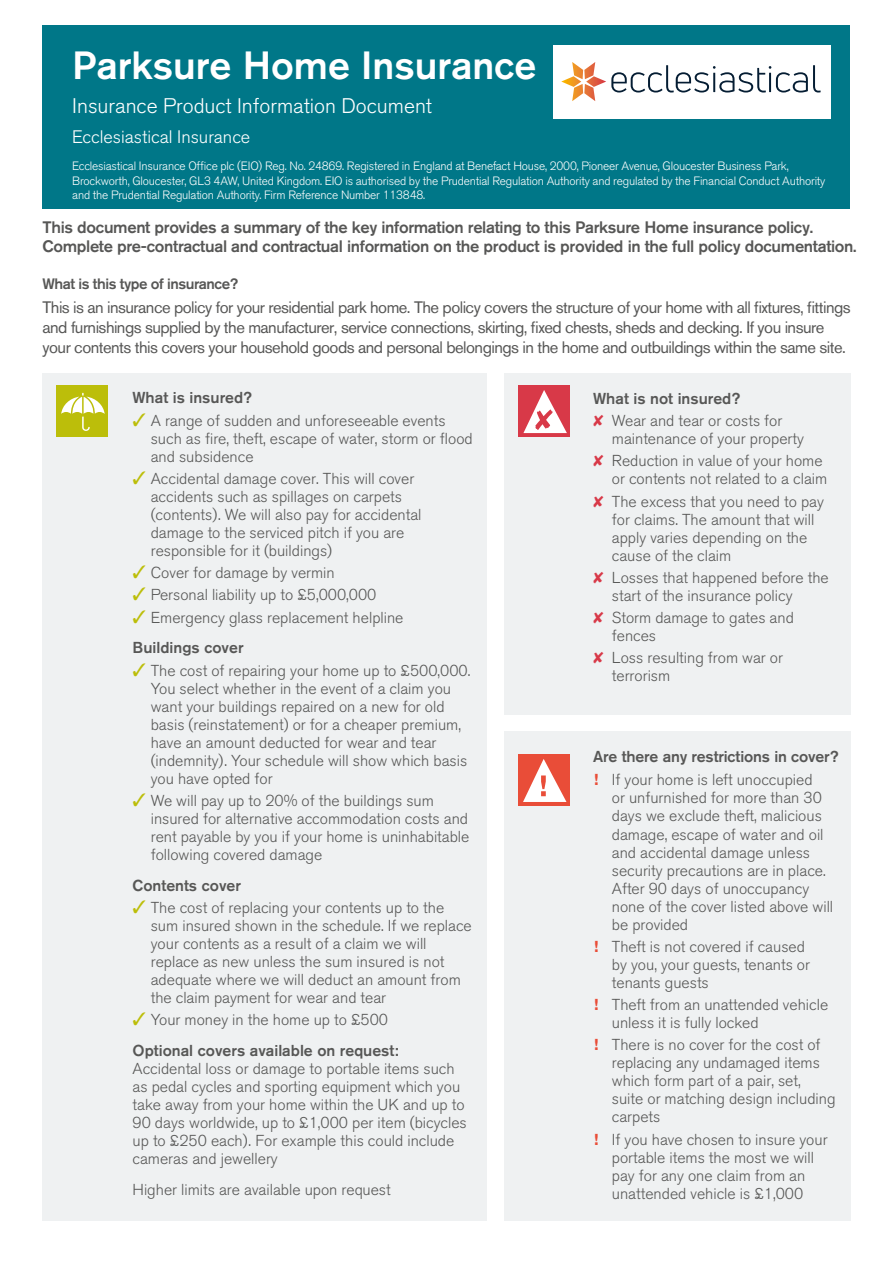
<style>
.page{position:relative;width:893px;height:1263px;background:#fff}
.page>*{position:absolute;margin:0;border:0;box-sizing:border-box;transform-origin:0 0}
.t1{font:500 39px "Akzidenz Grotesk BQ";color:#fff}
.t2{font:300 21px "Akzidenz Grotesk BQ";color:#fff}
.t3{font:300 18px "Akzidenz Grotesk BQ";color:#fff}
.t4{font:16.5px/19.8px "Akzidenz Grotesk BQ";letter-spacing:-.03em;color:#575756}
.t5{font:500 16.5px/19.8px "Akzidenz Grotesk BQ";letter-spacing:-.02em;color:#575756}
.t6{font:300 15.75px/18px "Akzidenz Grotesk BQ";color:#575756}
.t7{font:500 15.75px/23.1px "Akzidenz Grotesk BQ";color:#575756}
.t8{font:500 15px "Akzidenz Grotesk BQ";letter-spacing:-.03em;color:#575756}
.t9{font:300 12px/14.4px "Akzidenz Grotesk BQ";letter-spacing:-.015em;color:#fff}
.s1{color:#bcbe0a}
.s2{font-weight:500}
.s3{font-weight:300}
.s4{font-weight:700;color:#e94d38}
</style>
<div class="page">
<div style="left:43px;top:26px;width:807px;height:183px;background:#078"></div>
<div style="left:43px;top:373px;width:444px;height:847px;background:#eff1f2"></div>
<div style="left:504px;top:373px;width:346px;height:341px;background:#eff1f2"></div>
<div style="left:57px;top:386px;width:51px;height:51px;background:#bcbe0a"></div>
<div style="left:504px;top:730px;width:346px;height:490px;background:#eff1f2"></div>
<div style="left:519px;top:386px;width:51px;height:51px;background:#d83948"></div>
<div style="left:519px;top:755px;width:51px;height:51px;background:#e94d38"></div>
<svg style="left:523px;top:390px;width:44px;height:43px"></svg>
<svg style="left:523px;top:759px;width:43px;height:43px"></svg>
<svg style="left:61px;top:393px;width:44px;height:38px"></svg>
<div style="left:554px;top:45px;width:277px;height:74px;background:#fff"></div>
<svg style="left:561px;top:62px;width:260px;height:39px"></svg>
<h1 class="t1" style="left:72px;top:42px;width:466px">Parksure Home Insurance</h1>
<h2 class="t2" style="left:72px;top:94px;width:361px">Insurance Product Information Document</h2>
<p class="t3" style="left:72px;top:127px;width:180px">Ecclesiastical Insurance</p>
<p class="t9" style="left:72px;top:159px;width:755px">Ecclesiastical Insurance Office plc (EIO) Reg. No. 24869. Registered in England at Benefact House, 2000, Pioneer Avenue, Gloucester Business Park,<br>Brockworth, Gloucester, GL3 4AW, United Kingdom. EIO is authorised by the Prudential Regulation Authority and regulated by the Financial Conduct Authority and the Prudential Regulation Authority. Firm Reference Number 113848.</p>
<p class="t5" style="left:43px;top:217px;width:816px">This document provides a summary of the key information relating to this Parksure Home insurance policy.<br>Complete pre-contractual and contractual information on the product is provided in the full policy documentation.</p>
<p class="t8" style="left:43px;top:275px;width:197px">What is this type of insurance?</p>
<p class="t4" style="left:43px;top:298px;width:810px">This is an insurance policy for your residential park home. The policy covers the structure of your home with all fixtures, fittings and furnishings supplied by the manufacturer, service connections, skirting, fixed chests, sheds and decking. If you insure your contents this covers your household goods and personal belongings in the home and outbuildings within the same site.</p>
<p class="t7" style="left:593px;top:386px;width:149px">What is not insured?</p>
<p class="t6" style="left:612px;top:412px;width:194px">Wear and tear or costs for maintenance of your property</p>
<p class="t6" style="left:612px;top:452px;width:217px">Reduction in value of your home or contents not related to a claim</p>
<p class="t6" style="left:612px;top:492px;width:214px">The excess that you need to pay for claims. The amount that will apply varies depending on the cause of the claim</p>
<p class="t6" style="left:612px;top:569px;width:218px">Losses that happened before the start of the insurance policy</p>
<p class="t6" style="left:612px;top:609px;width:184px">Storm damage to gates and fences</p>
<p class="t6" style="left:612px;top:649px;width:173px">Loss resulting from war or terrorism</p>
<p class="t7" style="left:133px;top:386px;width:121px">What is insured?</p>
<p class="t6" style="left:151px;top:411px;width:323px;text-indent:-18px"><span class="s1">✓</span> A range of sudden and unforeseeable events such as fire, theft, escape of water, storm or flood and subsidence</p>
<p class="t6" style="left:151px;top:470px;width:272px;text-indent:-18px"><span class="s1">✓</span> Accidental damage cover. This will cover accidents such as spillages on carpets (contents). We will also pay for accidental damage to the serviced pitch if you are responsible for it (buildings)</p>
<p class="t6" style="left:133px;top:564px;width:204px"><span class="s1">✓</span> Cover for damage by vermin</p>
<p class="t6" style="left:133px;top:586px;width:245px"><span class="s1">✓</span> Personal liability up to £5,000,000</p>
<p class="t6" style="left:133px;top:602px;width:272px;line-height:30.8px"><span class="s1">✓</span> Emergency glass replacement helpline<br><span class="s2">Buildings cover</span></p>
<p class="t6" style="left:151px;top:661px;width:321px;text-indent:-18px"><span class="s1">✓</span> The cost of repairing your home up to £500,000.<br>You select whether in the event of a claim you want your buildings repaired on a new for old basis (reinstatement) or for a cheaper premium, have an amount deducted for wear and tear (indemnity). Your schedule will show which basis you have opted for</p>
<p class="t6" style="left:151px;top:792px;width:320px;text-indent:-18px"><span class="s1">✓</span> We will pay up to 20% of the buildings sum insured for alternative accommodation costs and rent payable by you if your home is uninhabitable following covered damage</p>
<p class="t7" style="left:133px;top:873px;width:110px">Contents cover</p>
<p class="t6" style="left:151px;top:899px;width:322px;text-indent:-18px"><span class="s1">✓</span> The cost of replacing your contents up to the sum insured shown in the schedule. If we replace your contents as a result of a claim we will replace as new unless the sum insured is not adequate where we will deduct an amount from the claim payment for wear and tear</p>
<p class="t7" style="left:133px;top:1004px;width:268px;line-height:30.8px"><span class="s1">✓</span> <span class="s3">Your money in the home up to £500<br></span>Optional covers available on request:</p>
<p class="t6" style="left:133px;top:1060px;width:336px">Accidental loss or damage to portable items such as pedal cycles and sporting equipment which you take away from your home within the UK and up to 90 days worldwide, up to £1,000 per item (bicycles up to £250 each). For example this could include cameras and jewellery</p>
<p class="t6" style="left:133px;top:1180px;width:260px">Higher limits are available upon request</p>
<p class="t7" style="left:593px;top:745px;width:247px">Are there any restrictions in cover? <span class="s4">!</span> <span class="s3">If your home is left unoccupied</span></p>
<p class="t6" style="left:612px;top:789px;width:223px">or unfurnished for more than 30 days we exclude theft, malicious damage, escape of water and oil and accidental damage unless security precautions are in place.<br>After 90 days of unoccupancy none of the cover listed above will be provided</p>
<p class="t6" style="left:612px;top:938px;width:200px;text-indent:-18px"><span class="s4">!</span> Theft is not covered if caused by you, your guests, tenants or tenants guests</p>
<p class="t6" style="left:612px;top:996px;width:218px;text-indent:-18px"><span class="s4">!</span> Theft from an unattended vehicle unless it is fully locked</p>
<p class="t6" style="left:612px;top:1036px;width:225px;text-indent:-18px"><span class="s4">!</span> There is no cover for the cost of replacing any undamaged items which form part of a pair, set, suite or matching design including carpets</p>
<p class="t6" style="left:594px;top:1130px;width:235px;text-align:center"><span class="s4">!</span> If you have chosen to insure your portable items the most we will<br>pay for any one claim from an unattended vehicle is £1,000</p>
</div>
